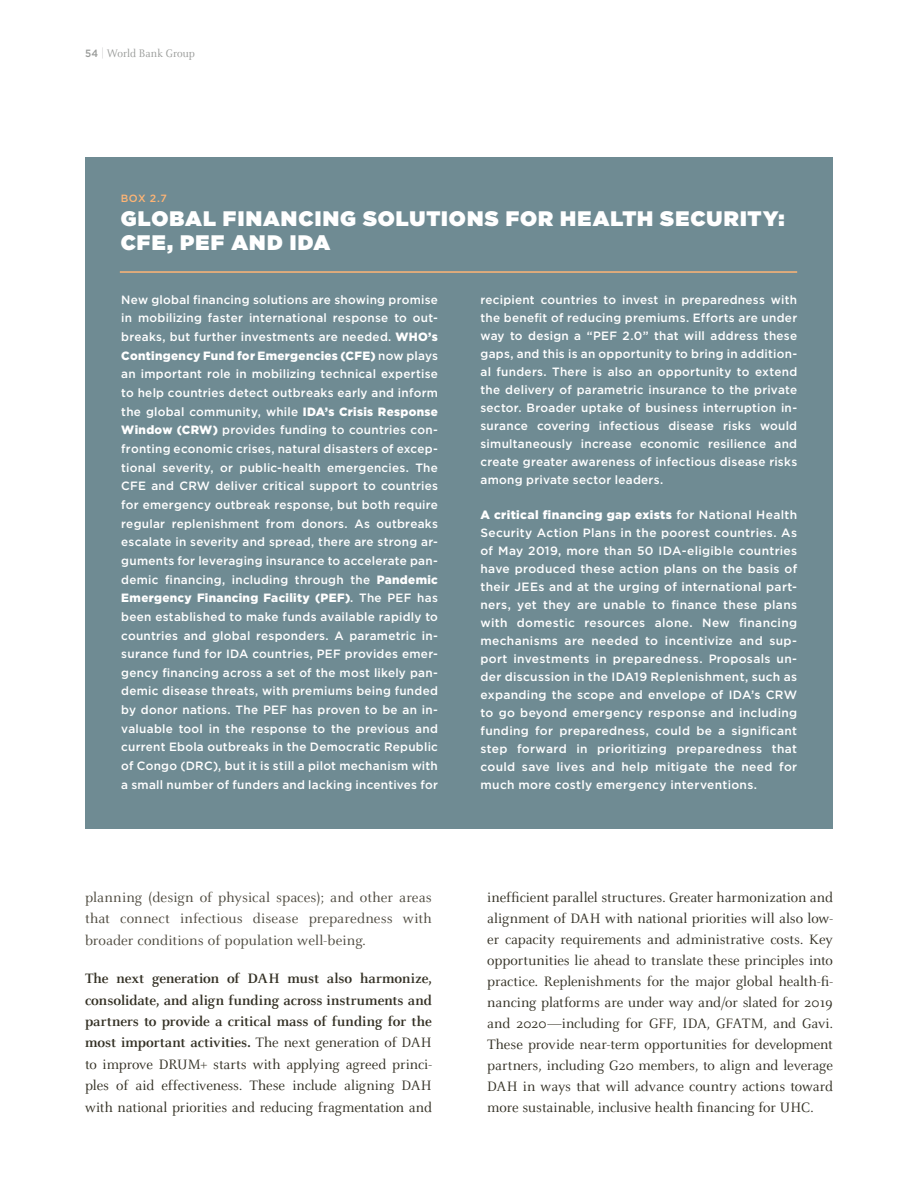
<style>
.page{position:relative;width:918px;height:1188px;background:#fff}
.page>*{position:absolute;margin:0;border:0;box-sizing:border-box;transform-origin:0 0}
.t1{font:900 21px/24px "Gotham";letter-spacing:.05em;color:#fff}
.t2{font:15px/21px "Celeste";letter-spacing:-.005em;color:#333024;text-align:justify}
.t3{font:15px/21.5px "Celeste";color:#4e4a3f;text-align:justify}
.t4{font:500 12px/18.6px "Gotham";letter-spacing:.025em;color:#fff;text-align:justify}
.t5{font:12px "Celeste";letter-spacing:-.005em;color:#999b99;scale:.94 1}
.t6{font:500 10.5px "Gotham";color:#ffb575}
.s1{font-family:"Gotham";font-weight:500;font-size:10.5px}
.s2{font-family:"Gotham";font-weight:100}
.s3{font-weight:900}
.s4{font-weight:700}
</style>
<div class="page">
<div style="left:85px;top:157px;width:748px;height:672px;background:#6f8b93"></div>
<hr style="left:120px;top:271px;width:677px;height:2px;background:#ffb575">
<p class="t5" style="left:85px;top:48px;width:119px"><span class="s1">54</span> <span class="s2">|</span> World Bank Group</p>
<p class="t6" style="left:121px;top:192px;width:48px">BOX 2.7</p>
<h1 class="t1" style="left:121px;top:206px;width:666px">GLOBAL FINANCING SOLUTIONS FOR HEALTH SECURITY:<br>CFE, PEF AND IDA</h1>
<p class="t4" style="left:121px;top:290px;width:318px">New global financing solutions are showing promise in mobilizing faster international response to out&shy;breaks, but further investments are needed. <span class="s3">WHO’s Contingency Fund for Emergencies (CFE)</span> now plays an important role in mobilizing technical expertise to help countries detect outbreaks early and inform the global community, while <span class="s3">IDA’s Crisis Response Window (CRW)</span> provides funding to countries con&shy;fronting economic crises, natural disasters of excep&shy;tional severity, or public-health emergencies. The CFE and CRW deliver critical support to countries for emergency outbreak response, but both require regular replenishment from donors. As outbreaks escalate in severity and spread, there are strong ar&shy;guments for leveraging insurance to accelerate pan&shy;demic financing, including through the <span class="s3">Pandemic Emergency Financing Facility (PEF)</span>. The PEF has been established to make funds available rapidly to countries and global responders. A parametric in&shy;surance fund for IDA countries, PEF provides emer&shy;gency financing across a set of the most likely pan&shy;demic disease threats, with premiums being funded by donor nations. The PEF has proven to be an in&shy;valuable tool in the response to the previous and current Ebola outbreaks in the Democratic Republic of Congo (DRC), but it is still a pilot mechanism with a small number of funders and lacking incentives for</p>
<p class="t4" style="left:481px;top:290px;width:318px;line-height:18px">recipient countries to invest in preparedness with the benefit of reducing premiums. Efforts are under way to design a “PEF 2.0” that will address these gaps, and this is an opportunity to bring in addition&shy;al funders. There is also an opportunity to extend the delivery of parametric insurance to the private sector. Broader uptake of business interruption in&shy;surance covering infectious disease risks would simultaneously increase economic resilience and create greater awareness of infectious disease risks among private sector leaders.</p>
<p class="t4" style="left:480px;top:505px;width:318px;line-height:18px"><span class="s3">A critical financing gap exists</span> for National Health Security Action Plans in the poorest countries. As of May 2019, more than 50 IDA-eligible countries have produced these action plans on the basis of their JEEs and at the urging of international part&shy;ners, yet they are unable to finance these plans with domestic resources alone. New financing mechanisms are needed to incentivize and sup&shy;port investments in preparedness. Proposals un&shy;der discussion in the IDA19 Replenishment, such as expanding the scope and envelope of IDA’s CRW to go beyond emergency response and including funding for preparedness, could be a significant step forward in prioritizing preparedness that could save lives and help mitigate the need for much more costly emergency interventions.</p>
<p class="t3" style="left:85px;top:887px;width:348px">planning (design of physical spaces); and other areas that connect infectious disease preparedness with broader conditions of population well-being.</p>
<p class="t2" style="left:85px;top:968px;width:348px;line-height:21.5px"><span class="s4">The next generation of DAH must also harmonize, consolidate, and align funding across instruments and partners to provide a critical mass of funding for the most important activities.</span> The next generation of DAH to improve DRUM+ starts with applying agreed princi&shy;ples of aid effectiveness. These include aligning DAH with national priorities and reducing fragmentation and</p>
<p class="t2" style="left:487px;top:887px;width:347px">inefficient parallel structures. Greater harmonization and alignment of DAH with national priorities will also low&shy;er capacity requirements and administrative costs. Key opportunities lie ahead to translate these principles into practice. Replenishments for the major global health-fi&shy;nancing platforms are under way and/or slated for 2019 and 2020—including for GFF, IDA, GFATM, and Gavi.<br>These provide near-term opportunities for development partners, including G20 members, to align and leverage DAH in ways that will advance country actions toward more sustainable, inclusive health financing for UHC.</p>
</div>
